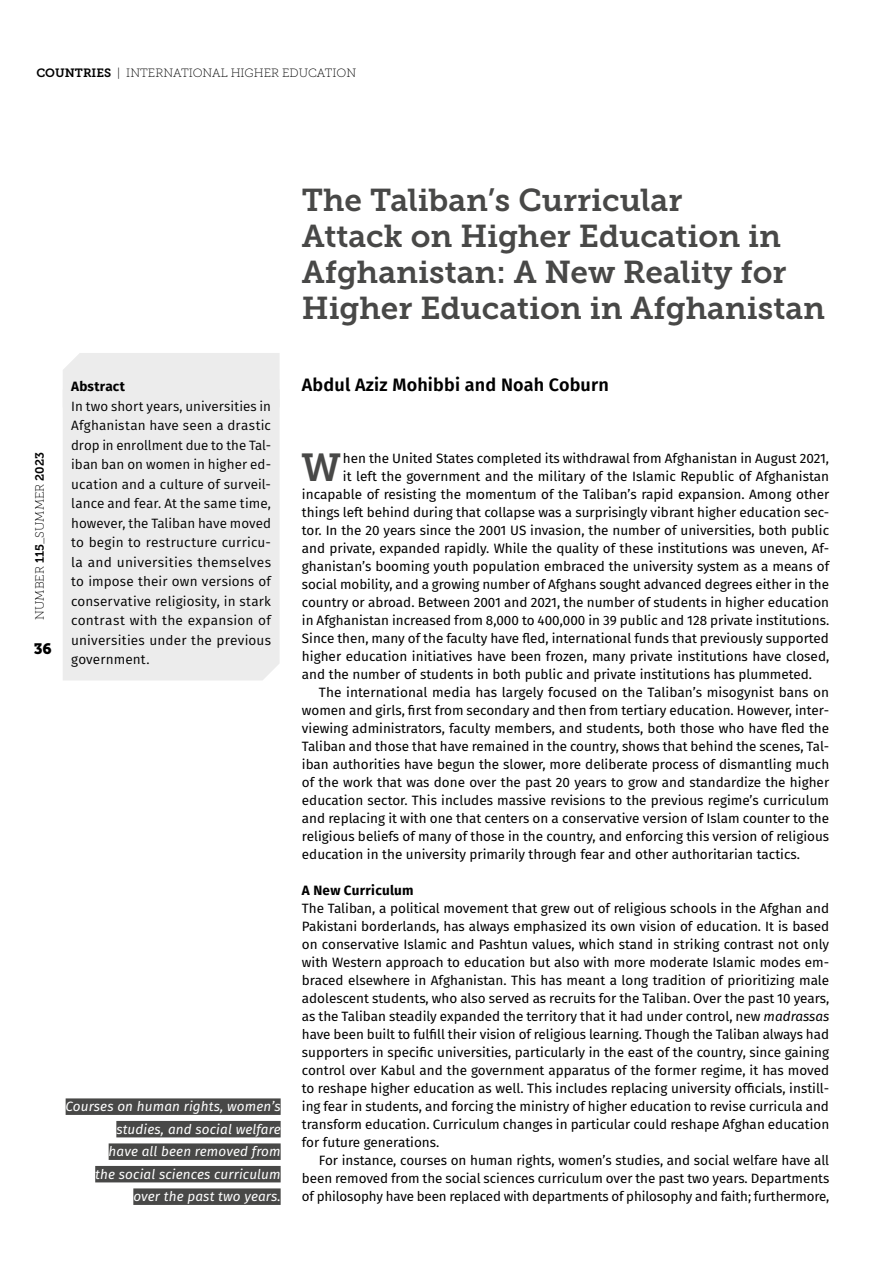
<style>
.page{position:relative;width:893px;height:1263px;background:#fff}
.page>*{position:absolute;margin:0;border:0;box-sizing:border-box;transform-origin:0 0}
.t1{font:38.85px "Museo Slab 700";color:#484847}
.t2{font:31.5px/36px "Museo Slab 700";color:#484847}
.t3{font:600 18px "Fira Sans";letter-spacing:.01em;color:#000}
.t4{font:15px "Museo Slab 900";color:#000}
.t5{font:13.5px/18px "Fira Sans";color:#000;text-align:justify}
.t6{font:13.5px/19.5px "Fira Sans";letter-spacing:.01em;color:#000;text-align:justify}
.t7{font:italic 13.5px/22.5px "Fira Sans";letter-spacing:.01em;color:#fff;text-align:right}
.t8{font:700 13.5px "Fira Sans";letter-spacing:.02em;color:#000}
.t9{font:12px "Museo Slab 100";color:#000}
.s1{font-family:"Museo Slab 700"}
.s2{font-style:italic}
</style>
<div class="page">
<div style="left:63px;top:353px;width:217px;height:36px;background:#ececec"></div>
<div style="left:63px;top:389px;width:217px;height:291px;background:#ececec"></div>
<div style="left:66px;top:1098px;width:215px;height:17px;background:#484847"></div>
<div style="left:116px;top:1121px;width:165px;height:16px;background:#484847"></div>
<div style="left:109px;top:1143px;width:172px;height:17px;background:#484847"></div>
<div style="left:95px;top:1166px;width:186px;height:16px;background:#484847"></div>
<div style="left:133px;top:1188px;width:148px;height:17px;background:#484847"></div>
<p class="t9" style="left:36px;top:66px;width:321px"><span class="s1">COUNTRIES</span> | INTERNATIONAL HIGHER EDUCATION</p>
<p class="t9" style="left:33px;top:620px;width:169px;rotate:-90deg">NUMBER <span class="s1">115</span>_Summer <span class="s1">2023</span></p>
<p class="t4" style="left:34px;top:640px;width:20px">36</p>
<p class="t8" style="left:71px;top:375px;width:55px">Abstract</p>
<p class="t6" style="left:71px;top:396px;width:201px">In two short years, universities in Afghanistan have seen a drastic drop in enrollment due to the Tal&shy;iban ban on women in higher ed&shy;ucation and a culture of surveil&shy;lance and fear. At the same time, however, the Taliban have moved to begin to restructure curricu&shy;la and universities themselves to impose their own versions of conservative religiosity, in stark contrast with the expansion of universities under the previous government.</p>
<p class="t7" style="left:66px;top:1095px;width:217px">Courses on human rights, women’s studies, and social welfare<br>have all been removed from<br>the social sciences curriculum over the past two years.</p>
<h2 class="t2" style="left:302px;top:182px;width:525px">The Taliban’s Curricular<br>Attack on Higher Education in<br>Afghanistan: A New Reality for<br>Higher Education in Afghanistan</h2>
<h3 class="t3" style="left:302px;top:370px;width:308px">Abdul Aziz Mohibbi and Noah Coburn</h3>
<h1 class="t1" style="left:301px;top:446px;width:41px">W</h1>
<p class="t5" style="left:343px;top:449px;width:488px">hen the United States completed its withdrawal from Afghanistan in August 2021,</p>
<p class="t5" style="left:343px;top:467px;width:488px">it left the government and the military of the Islamic Republic of Afghanistan</p>
<p class="t5" style="left:302px;top:485px;width:529px">incapable of resisting the momentum of the Taliban’s rapid expansion. Among other</p>
<p class="t5" style="left:302px;top:503px;width:529px">things left behind during that collapse was a surprisingly vibrant higher education sec-</p>
<p class="t5" style="left:302px;top:521px;width:529px">tor. In the 20 years since the 2001 US invasion, the number of universities, both public</p>
<p class="t5" style="left:302px;top:539px;width:529px">and private, expanded rapidly. While the quality of these institutions was uneven, Af-</p>
<p class="t5" style="left:302px;top:557px;width:529px">ghanistan’s booming youth population embraced the university system as a means of</p>
<p class="t5" style="left:302px;top:575px;width:529px">social mobility, and a growing number of Afghans sought advanced degrees either in the</p>
<p class="t5" style="left:302px;top:593px;width:529px">country or abroad. Between 2001 and 2021, the number of students in higher education</p>
<p class="t5" style="left:302px;top:611px;width:529px">in Afghanistan increased from 8,000 to 400,000 in 39 public and 128 private institutions.</p>
<p class="t5" style="left:302px;top:629px;width:529px">Since then, many of the faculty have fled, international funds that previously supported</p>
<p class="t5" style="left:302px;top:647px;width:529px">higher education initiatives have been frozen, many private institutions have closed,</p>
<p class="t5" style="left:302px;top:665px;width:512px">and the number of students in both public and private institutions has plummeted.</p>
<p class="t5" style="left:319px;top:683px;width:512px">The international media has largely focused on the Taliban’s misogynist bans on</p>
<p class="t5" style="left:302px;top:701px;width:529px">women and girls, first from secondary and then from tertiary education. However, inter-</p>
<p class="t5" style="left:302px;top:719px;width:529px">viewing administrators, faculty members, and students, both those who have fled the</p>
<p class="t5" style="left:302px;top:737px;width:529px">Taliban and those that have remained in the country, shows that behind the scenes, Tal-</p>
<p class="t5" style="left:302px;top:755px;width:529px">iban authorities have begun the slower, more deliberate process of dismantling much</p>
<p class="t5" style="left:302px;top:773px;width:529px">of the work that was done over the past 20 years to grow and standardize the higher</p>
<p class="t5" style="left:302px;top:791px;width:529px">education sector. This includes massive revisions to the previous regime’s curriculum</p>
<p class="t5" style="left:302px;top:809px;width:529px">and replacing it with one that centers on a conservative version of Islam counter to the</p>
<p class="t5" style="left:302px;top:827px;width:529px">religious beliefs of many of those in the country, and enforcing this version of religious</p>
<p class="t5" style="left:302px;top:845px;width:500px">education in the university primarily through fear and other authoritarian tactics.</p>
<p class="t8" style="left:302px;top:879px;width:113px">A New Curriculum</p>
<p class="t5" style="left:302px;top:899px;width:529px">The Taliban, a political movement that grew out of religious schools in the Afghan and Pakistani borderlands, has always emphasized its own vision of education. It is based on conservative Islamic and Pashtun values, which stand in striking contrast not only with Western approach to education but also with more moderate Islamic modes em&shy;braced elsewhere in Afghanistan. This has meant a long tradition of prioritizing male adolescent students, who also served as recruits for the Taliban. Over the past 10 years, as the Taliban steadily expanded the territory that it had under control, new <span class="s2">madrassas </span>have been built to fulfill their vision of religious learning. Though the Taliban always had supporters in specific universities, particularly in the east of the country, since gaining control over Kabul and the government apparatus of the former regime, it has moved to reshape higher education as well. This includes replacing university officials, instill&shy;ing fear in students, and forcing the ministry of higher education to revise curricula and transform education. Curriculum changes in particular could reshape Afghan education for future generations.</p>
<p class="t5" style="left:302px;top:1151px;width:529px;text-indent:17px">For instance, courses on human rights, women’s studies, and social welfare have all been removed from the social sciences curriculum over the past two years. Departments of philosophy have been replaced with departments of philosophy and faith; furthermore,</p>
</div>
